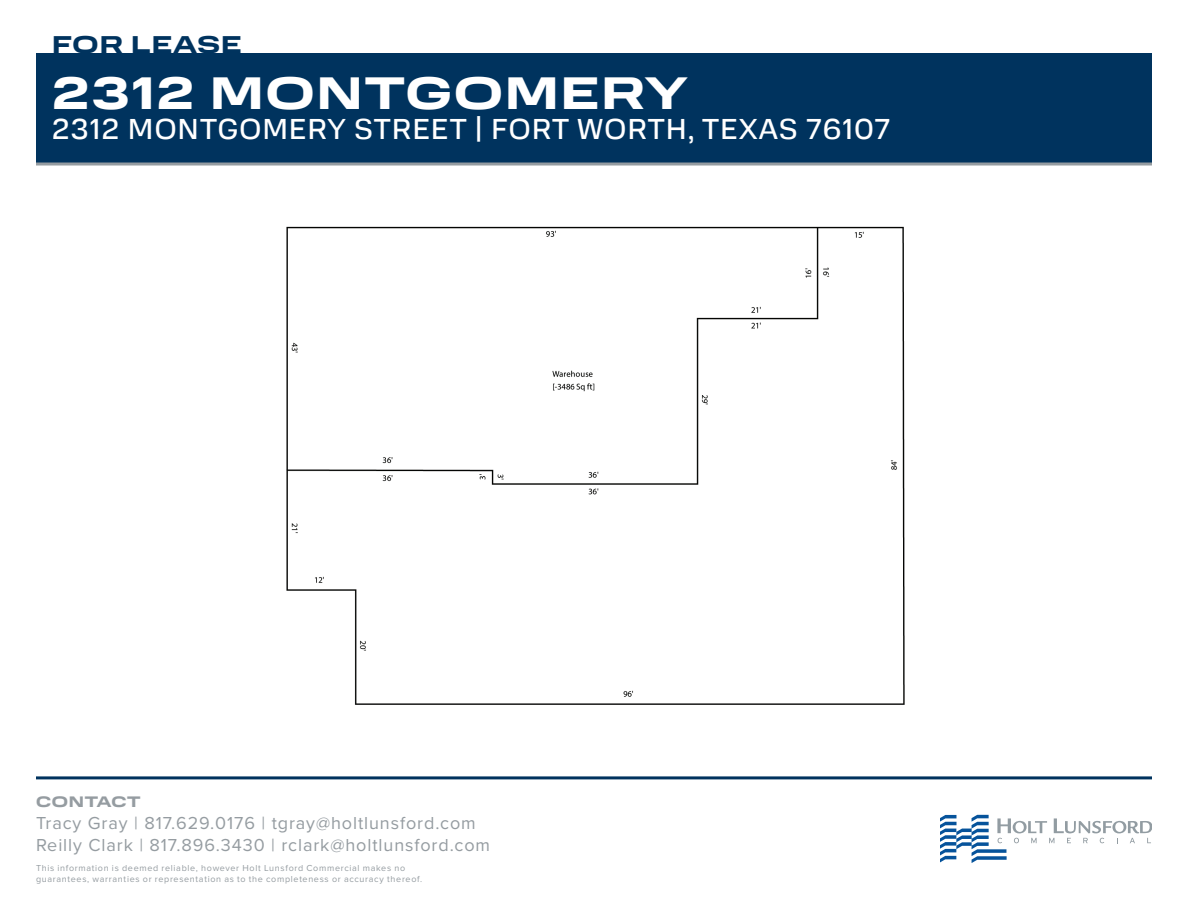
<style>
.page{position:relative;width:1188px;height:918px;background:#fff}
.page>*{position:absolute;margin:0;border:0;box-sizing:border-box;transform-origin:0 0}
.t1{font:700 45px "Normalidad Extended";letter-spacing:.05em;color:#fff}
.t2{font:28.5px "Normalidad Text";letter-spacing:.05em;color:#fff}
.t3{font:700 24px "Normalidad Extended";letter-spacing:.05em;color:#00335e}
.t4{font:18px/21.6px "Proxima Nova";letter-spacing:.05em;color:#959ca1}
.t5{font:700 15px "Normalidad Extended";letter-spacing:.04em;color:#959ca1}
.t6{font:9px/10.8px "Proxima Nova";letter-spacing:.075em;color:#959ca1}
</style>
<div class="page">
<img style="left:286px;top:226px;width:619px;height:479px">
<div style="left:36px;top:53px;width:1116px;height:110px;background:#00335e"></div>
<hr style="left:36px;top:163px;width:1116px;height:3px;background:#959ca1">
<svg style="left:940px;top:815px;width:212px;height:48px"></svg>
<hr style="left:36px;top:776px;width:1116px;height:3px;background:#00335e">
<h3 class="t3" style="left:52px;top:26px;width:191px">FOR LEASE</h3>
<h1 class="t1" style="left:52px;top:60px;width:637px">2312 MONTGOMERY</h1>
<h2 class="t2" style="left:52px;top:109px;width:839px">2312 MONTGOMERY STREET | FORT WORTH, TEXAS 76107</h2>
<h3 class="t5" style="left:36px;top:791px;width:106px">CONTACT</h3>
<h3 class="t4" style="left:36px;top:811px;width:456px">Tracy Gray | 817.629.0176 | tgray@holtlunsford.com<br>Reilly Clark | 817.896.3430 | rclark@holtlunsford.com</h3>
<p class="t6" style="left:36px;top:862px;width:388px">This information is deemed reliable, however Holt Lunsford Commercial makes no guarantees, warranties or representation as to the completeness or accuracy thereof.</p>
</div>
